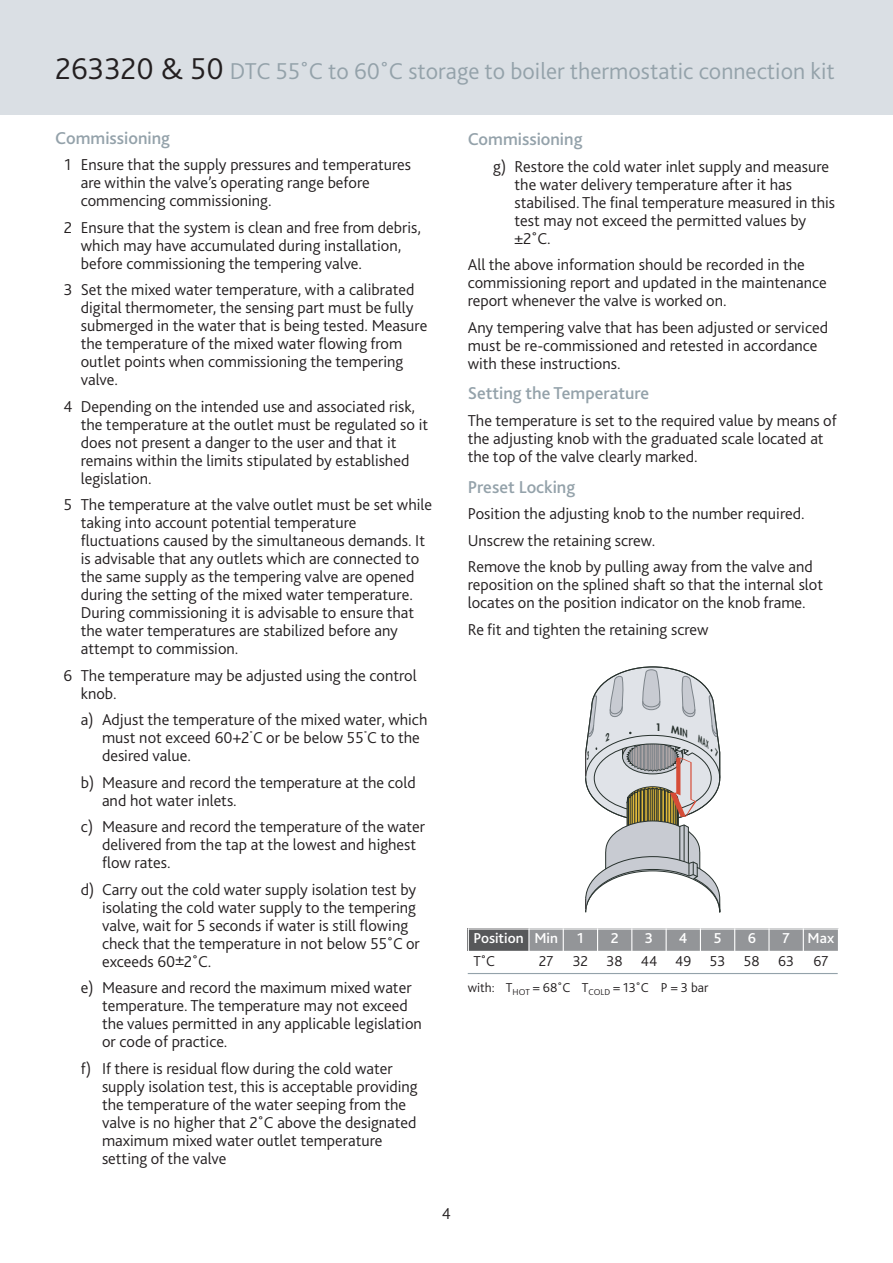
<style>
.page{position:relative;width:893px;height:1263px;background:#fff}
.page>*{position:absolute;margin:0;border:0;box-sizing:border-box;transform-origin:0 0}
.t1{font:300 24px "Bliss 2";color:#94a2aa}
.t2{font:500 18px "Bliss 2";color:#94a2aa}
.t3{font:300 16.5px/18px "Bliss 2";color:#231f20}
.t4{font:500 15px "Bliss 2";color:#fff}
.t5{font:300 15px "Bliss 2";color:#231f20}
.t6{font:300 13.5px "Bliss 2";color:#231f20}
.t7{font:800 10.05px "Futura";color:#27312d}
.s1{font-size:31.5px;color:#231f20}
</style>
<div class="page">
<div style="left:0;top:0;width:893px;height:115px;background:#dadfe4"></div>
<div style="left:468px;top:928px;width:61px;height:23px;background:#57585a"></div>
<div style="left:529px;top:928px;width:34px;height:23px;background:#939598"></div>
<div style="left:563px;top:928px;width:35px;height:23px;background:#939598"></div>
<div style="left:598px;top:928px;width:34px;height:23px;background:#939598"></div>
<div style="left:632px;top:928px;width:34px;height:23px;background:#939598"></div>
<div style="left:666px;top:928px;width:34px;height:23px;background:#939598"></div>
<div style="left:700px;top:928px;width:35px;height:23px;background:#939598"></div>
<div style="left:735px;top:928px;width:34px;height:23px;background:#939598"></div>
<div style="left:769px;top:928px;width:34px;height:23px;background:#939598"></div>
<div style="left:803px;top:928px;width:36px;height:23px;background:#939598"></div>
<hr style="left:468px;top:928px;width:1px;height:46px;background:#fff">
<hr style="left:528px;top:928px;width:1px;height:46px;background:#fff">
<hr style="left:563px;top:928px;width:1px;height:46px;background:#fff">
<hr style="left:597px;top:928px;width:1px;height:46px;background:#fff">
<hr style="left:631px;top:928px;width:1px;height:46px;background:#fff">
<hr style="left:666px;top:928px;width:1px;height:46px;background:#fff">
<hr style="left:700px;top:928px;width:1px;height:46px;background:#fff">
<hr style="left:734px;top:928px;width:1px;height:46px;background:#fff">
<hr style="left:768px;top:928px;width:2px;height:46px;background:#fff">
<hr style="left:803px;top:928px;width:1px;height:46px;background:#fff">
<hr style="left:838px;top:928px;width:1px;height:46px;background:#fff">
<hr style="left:468px;top:928px;width:371px;height:1px;background:#fff">
<hr style="left:468px;top:973px;width:370px;height:1px;background:#94a2aa">
<svg style="left:585px;top:666px;width:135px;height:246px"></svg>
<h1 class="t1" style="left:55px;top:62px;width:781px"><span class="s1">263320 &amp; 50</span> DTC 55˚C to 60˚C storage to boiler thermostatic connection kit</h1>
<p class="t2" style="left:55px;top:131px;width:116px">Commissioning</p>
<p class="t3" style="left:81px;top:157px;width:332px;text-indent:-16px">1 Ensure that the supply pressures and temperatures are within the valve’s operating range before commencing commissioning.</p>
<p class="t3" style="left:81px;top:220px;width:342px;text-indent:-17px">2 Ensure that the system is clean and free from debris, which may have accumulated during installation, before commissioning the tempering valve.</p>
<p class="t3" style="left:81px;top:282px;width:348px;text-indent:-17px">3 Set the mixed water temperature, with a calibrated digital thermometer, the sensing part must be fully submerged in the water that is being tested. Measure the temperature of the mixed water flowing from outlet points when commissioning the tempering valve.</p>
<p class="t3" style="left:81px;top:399px;width:349px;text-indent:-17px">4 Depending on the intended use and associated risk, the temperature at the outlet must be regulated so it does not present a danger to the user and that it remains within the limits stipulated by established legislation.</p>
<p class="t3" style="left:81px;top:497px;width:353px;text-indent:-17px">5 The temperature at the valve outlet must be set while taking into account potential temperature fluctuations caused by the simultaneous demands. It is advisable that any outlets which are connected to the same supply as the tempering valve are opened during the setting of the mixed water temperature.<br>During commissioning it is advisable to ensure that the water temperatures are stabilized before any attempt to commission.</p>
<p class="t3" style="left:81px;top:668px;width:337px;text-indent:-17px">6 The temperature may be adjusted using the control knob.</p>
<p class="t3" style="left:102px;top:712px;width:327px;text-indent:-21px">a) Adjust the temperature of the mixed water, which must not exceed 60+2<sup>˚</sup>C or be below 55<sup>˚</sup>C to the desired value.</p>
<p class="t3" style="left:102px;top:775px;width:315px;text-indent:-21px">b) Measure and record the temperature at the cold and hot water inlets.</p>
<p class="t3" style="left:102px;top:819px;width:325px;text-indent:-21px">c) Measure and record the temperature of the water delivered from the tap at the lowest and highest flow rates.</p>
<p class="t3" style="left:102px;top:882px;width:319px;text-indent:-21px">d) Carry out the cold water supply isolation test by isolating the cold water supply to the tempering valve, wait for 5 seconds if water is still flowing check that the temperature in not below 55˚C or exceeds 60±2˚C.</p>
<p class="t3" style="left:102px;top:980px;width:321px;text-indent:-21px">e) Measure and record the maximum mixed water temperature. The temperature may not exceed the values permitted in any applicable legislation or code of practice.</p>
<p class="t3" style="left:102px;top:1061px;width:317px;text-indent:-21px">f) If there is residual flow during the cold water supply isolation test, this is acceptable providing the temperature of the water seeping from the valve is no higher that 2˚C above the designated maximum mixed water outlet temperature setting of the valve</p>
<p class="t3" style="left:442px;top:1205px;width:11px">4</p>
<p class="t2" style="left:468px;top:132px;width:116px">Commissioning</p>
<p class="t3" style="left:514px;top:159px;width:322px;text-indent:-21px">g) Restore the cold water inlet supply and measure the water delivery temperature after it has stabilised. The final temperature measured in this test may not exceed the permitted values by ±2˚C.</p>
<p class="t3" style="left:468px;top:257px;width:360px">All the above information should be recorded in the commissioning report and updated in the maintenance report whenever the valve is worked on.</p>
<p class="t3" style="left:468px;top:320px;width:362px">Any tempering valve that has been adjusted or serviced must be re-commissioned and retested in accordance with these instructions.</p>
<p class="t2" style="left:468px;top:387px;width:183px">Setting the Temperature</p>
<p class="t3" style="left:468px;top:413px;width:370px">The temperature is set to the required value by means of the adjusting knob with the graduated scale located at the top of the valve clearly marked.</p>
<p class="t2" style="left:468px;top:480px;width:109px">Preset Locking</p>
<p class="t3" style="left:468px;top:502px;width:346px;line-height:26.5px">Position the adjusting knob to the number required.<br>Unscrew the retaining screw.<br>Remove the knob by pulling away from the valve and</p>
<p class="t3" style="left:468px;top:577px;width:357px">reposition on the splined shaft so that the internal slot locates on the position indicator on the knob frame.</p>
<p class="t3" style="left:468px;top:622px;width:242px">Re fit and tighten the retaining screw</p>
<p class="t7" style="left:656px;top:723px;width:7px">1</p>
<p class="t4" style="left:473px;top:933px;width:86px">Position Min</p>
<p class="t4" style="left:577px;top:933px;width:8px">1</p>
<p class="t4" style="left:611px;top:933px;width:9px">2</p>
<p class="t4" style="left:645px;top:933px;width:10px">3</p>
<p class="t4" style="left:679px;top:933px;width:10px">4</p>
<p class="t4" style="left:714px;top:933px;width:9px">5</p>
<p class="t4" style="left:748px;top:933px;width:10px">6</p>
<p class="t4" style="left:782px;top:933px;width:53px">7 Max</p>
<p class="t5" style="left:473px;top:955px;width:23px">T˚C</p>
<p class="t5" style="left:539px;top:955px;width:16px">27</p>
<p class="t5" style="left:573px;top:955px;width:223px">32 38 44 49 53 58 63</p>
<p class="t5" style="left:813px;top:955px;width:17px">67</p>
<p class="t6" style="left:468px;top:982px;width:242px">with: T<sub>HOT</sub> = 68˚C T<sub>COLD</sub> = 13˚C P = 3 bar</p>
</div>
